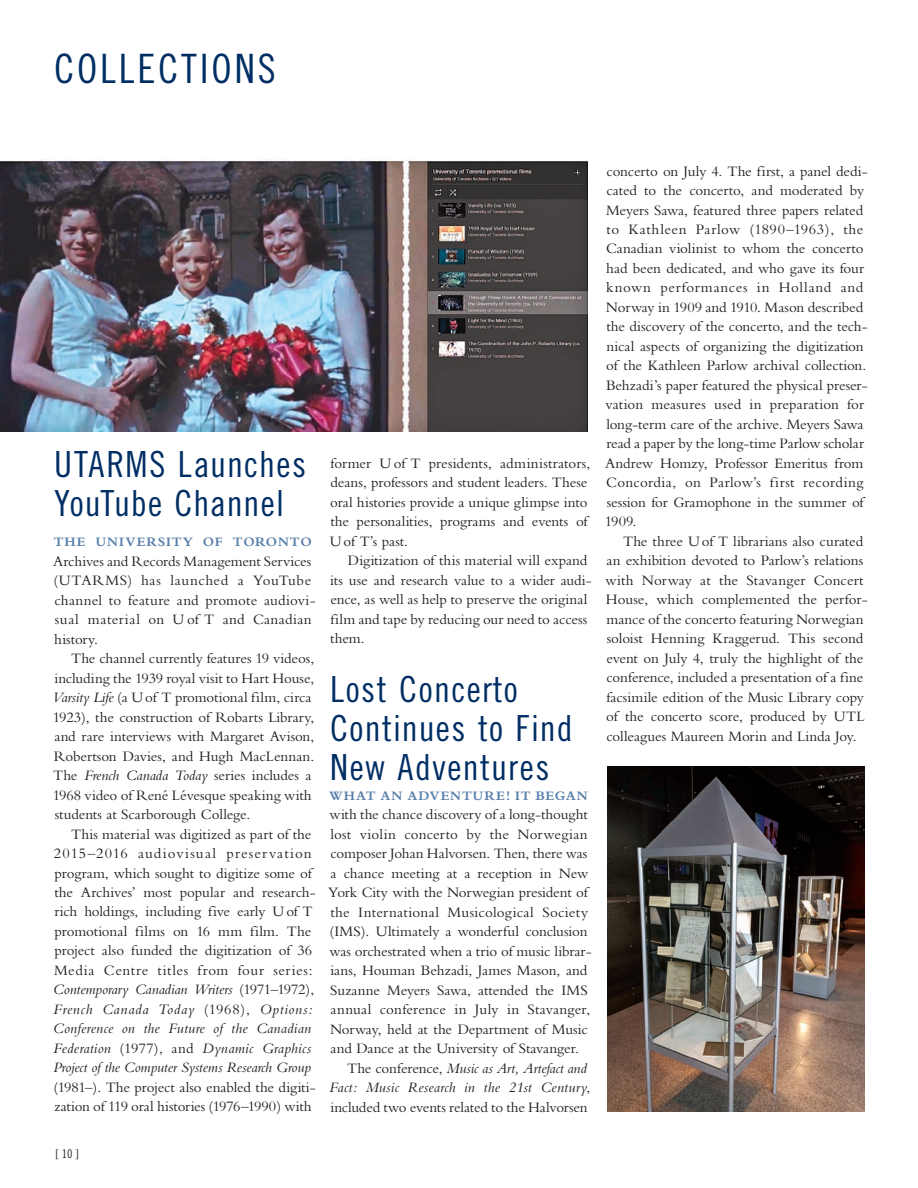
<style>
.page{position:relative;width:918px;height:1188px;background:#fff}
.page>*{position:absolute;margin:0;border:0;box-sizing:border-box;transform-origin:0 0}
.t1{font:40.5px "Trade Gothic LT Std Cn 18";letter-spacing:.07em;color:#002e64}
.t2{font:36px/39px "Trade Gothic LT Std Cn 18";letter-spacing:.035em;color:#002e64}
.t3{font:15px/19.5px "Bembo";color:#231f20}
.t4{font:italic 15px "Bembo";letter-spacing:.01em;color:#231f20}
.t5{font:15px "Bembo";letter-spacing:.02em;color:#231f20}
.t6{font:700 13.5px "Bembo";letter-spacing:.07em;color:#5980aa}
.t7{font:12px "Trade Gothic LT Std Cn 18";color:#231f20}
.s1{font-style:italic}
.s2{font-style:normal}
</style>
<div class="page">
<img style="left:0;top:160px;width:588px;height:271px">
<img style="left:607px;top:766px;width:258px;height:345px">
<h1 class="t1" style="left:54px;top:45px;width:223px">COLLECTIONS</h1>
<h2 class="t2" style="left:54px;top:444px;width:254px">UTARMS Launches<br>YouTube Channel</h2>
<p class="t6" style="left:54px;top:534px;width:260px">THE UNIVERSITY OF TORONTO</p>
<p class="t3" style="left:53px;top:551px;width:264px">Archives and Records Management Services (UTARMS) has launched a YouTube channel to feature and promote audiovi&shy;sual material on U of T and Canadian history.</p>
<p class="t3" style="left:52px;top:648px;width:264px;text-indent:19px">The channel currently features 19 videos, including the 1939 royal visit to Hart House, <span class="s1">Varsity Life</span> (a Uof T promotional film, circa 1923), the construction of Robarts Library, and rare interviews with Margaret Avison, Robertson Davies, and Hugh MacLennan.<br>The <span class="s1">French Canada Today</span> series includes a 1968 video of René Lévesque speaking with students at Scarborough College.</p>
<p class="t3" style="left:53px;top:824px;width:264px;text-indent:18px">This material was digitized as part of the 2015–2016 audiovisual preservation program, which sought to digitize some of the Archives’ most popular and research&shy;rich holdings, including five early Uof T promotional films on 16 mm film. The project also funded the digitization of 36<br>Media Centre titles from four series:<br><span class="s1">Contemporary Canadian Writers</span> (1971–1972), <span class="s1">French Canada Today</span> (1968), <span class="s1">Options:<br>Conference on the Future of the Canadian Federation</span> (1977), and <span class="s1">Dynamic Graphics Project of the Computer Systems Research Group</span></p>
<p class="t3" style="left:54px;top:1077px;width:264px">(1981–). The project also enabled the digiti&shy;zation of 119 oral histories (1976–1990) with</p>
<p class="t3" style="left:330px;top:453px;width:262px">former Uof T presidents, administrators, deans, professors and student leaders. These oral histories provide a unique glimpse into the personalities, programs and events of Uof T’s past.</p>
<p class="t3" style="left:330px;top:551px;width:263px;text-indent:18px">Digitization of this material will expand its use and research value to a wider audi&shy;ence, as well as help to preserve the original film and tape by reducing our need to access them.</p>
<h2 class="t2" style="left:330px;top:669px;width:244px">Lost Concerto<br>Continues to Find<br>New Adventures</h2>
<p class="t6" style="left:329px;top:788px;width:260px">WHAT AN ADVENTURE! IT BEGAN</p>
<p class="t3" style="left:330px;top:804px;width:260px">with the chance discovery of a long-thought</p>
<p class="t3" style="left:330px;top:824px;width:259px">lost violin concerto by the Norwegian</p>
<p class="t3" style="left:330px;top:843px;width:258px">composer Johan Halvorsen. Then, there was</p>
<p class="t3" style="left:331px;top:863px;width:259px">a chance meeting at a reception in New</p>
<p class="t3" style="left:328px;top:882px;width:261px">York City with the Norwegian president of</p>
<p class="t5" style="left:330px;top:903px;width:259px">the International Musicological Society</p>
<p class="t3" style="left:330px;top:921px;width:260px">(IMS). Ultimately a wonderful conclusion</p>
<p class="t3" style="left:330px;top:941px;width:264px">was orchestrated when a trio of music librar-</p>
<p class="t3" style="left:330px;top:960px;width:258px">ians, Houman Behzadi, James Mason, and</p>
<p class="t3" style="left:330px;top:980px;width:259px">Suzanne Meyers Sawa, attended the IMS</p>
<p class="t3" style="left:331px;top:999px;width:261px">annual conference in July in Stavanger,</p>
<p class="t3" style="left:330px;top:1019px;width:259px">Norway, held at the Department of Music</p>
<p class="t3" style="left:331px;top:1038px;width:250px">and Dance at the University of Stavanger.</p>
<p class="t4" style="left:347px;top:1059px;width:241px"><span class="s2">The conference,</span> Music as Art, Artefact and</p>
<p class="t4" style="left:329px;top:1079px;width:263px">Fact: Music Research in the 21st Century<span class="s2">,</span></p>
<p class="t3" style="left:330px;top:1097px;width:259px">included two events related to the Halvorsen</p>
<p class="t7" style="left:56px;top:1147px;width:25px">[ 10 ]</p>
<p class="t3" style="left:605px;top:161px;width:264px">concerto on July 4. The first, a panel dedi&shy;cated to the concerto, and moderated by Meyers Sawa, featured three papers related to Kathleen Parlow (1890–1963), the Canadian violinist to whom the concerto had been dedicated, and who gave its four known performances in Holland and Norway in 1909 and 1910. Mason described the discovery of the concerto, and the tech&shy;nical aspects of organizing the digitization of the Kathleen Parlow archival collection.<br>Behzadi’s paper featured the physical preser&shy;vation measures used in preparation for long-term care of the archive. Meyers Sawa read a paper by the long-time Parlow scholar Andrew Homzy, Professor Emeritus from Concordia, on Parlow’s first recording session for Gramophone in the summer of 1909.</p>
<p class="t3" style="left:606px;top:531px;width:264px;text-indent:18px">The three Uof T librarians also curated an exhibition devoted to Parlow’s relations with Norway at the Stavanger Concert House, which complemented the perfor&shy;mance of the concerto featuring Norwegian soloist Henning Kraggerud. This second event on July 4, truly the highlight of the conference, included a presentation of a fine facsimile edition of the Music Library copy of the concerto score, produced by UTL colleagues Maureen Morin and Linda Joy.</p>
</div>
